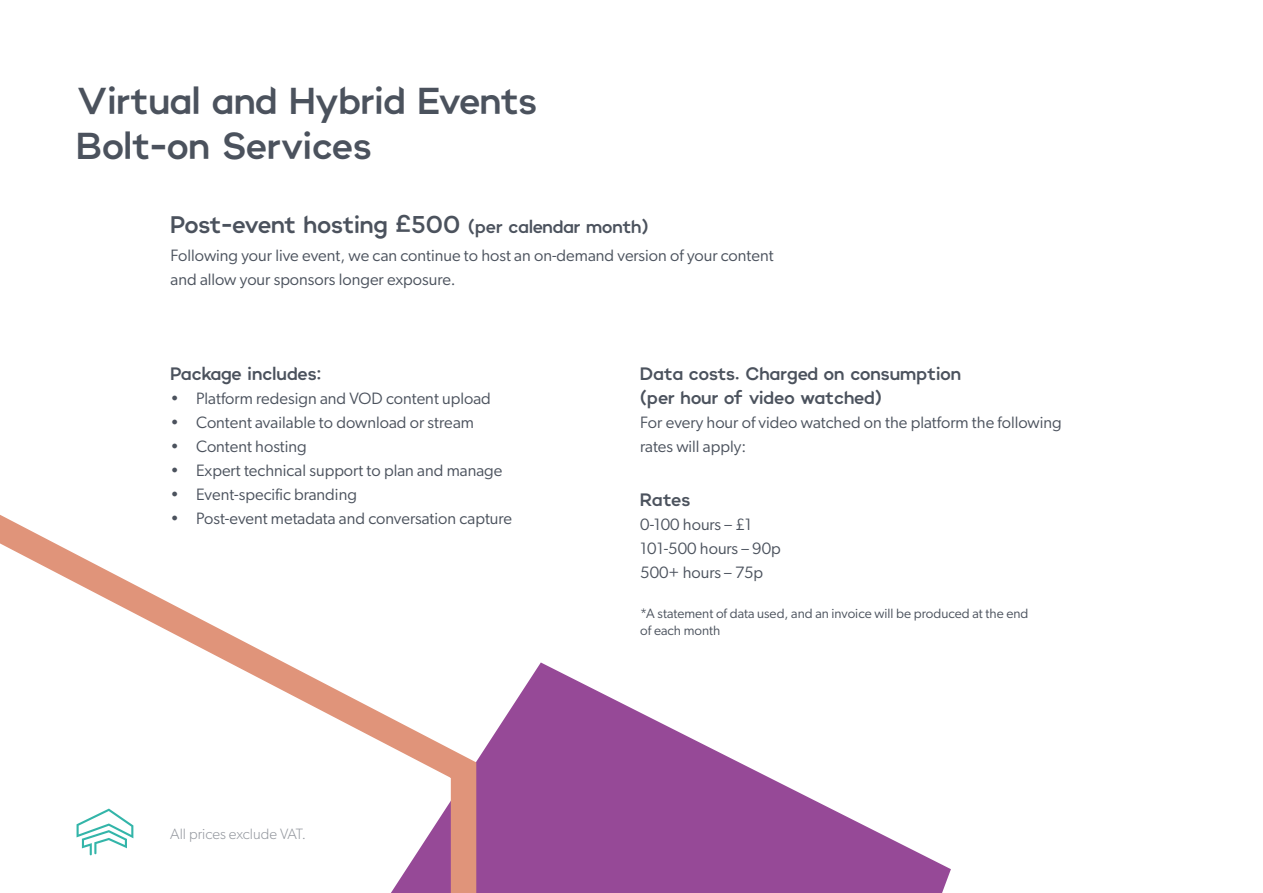
<style>
.page{position:relative;width:1263px;height:893px;background:#fff}
.page>*{position:absolute;margin:0;border:0;box-sizing:border-box;transform-origin:0 0}
.t1{font:37.5px/45px "RCP London Events";color:#4b525d}
.t2{font:24px "RCP London Events";letter-spacing:-.02em;color:#4b525d}
.t3{font:18px/24px "RCP London Events";color:#4b525d}
.t4{font:16.5px/24px "Gibson";color:#4b525d}
.t5{font:300 15px "Gibson";color:#93979e}
.t6{font:13.5px/16.5px "Gibson";color:#4b525d}
.s1{font-size:18px}
</style>
<div class="page">
<svg style="left:772px;top:779px;width:179px;height:114px;fill:#964997"></svg>
<svg style="left:0;top:515px;width:772px;height:378px"></svg>
<h1 class="t1" style="left:77px;top:78px;width:462px">Virtual and Hybrid Events<br>Bolt-on Services</h1>
<h2 class="t2" style="left:171px;top:211px;width:479px">Post-event hosting £500 <span class="s1">(per calendar month)</span></h2>
<p class="t4" style="left:171px;top:243px;width:604px">Following your live event, we can continue to host an on-demand version of your content and allow your sponsors longer exposure.</p>
<p class="t3" style="left:171px;top:361px;width:152px">Package includes:</p>
<p class="t4" style="left:171px;top:386px;width:322px">• Platform redesign and VOD content upload</p>
<p class="t4" style="left:171px;top:410px;width:305px">• Content available to download or stream</p>
<p class="t4" style="left:171px;top:434px;width:138px">• Content hosting</p>
<p class="t4" style="left:171px;top:458px;width:333px">• Expert technical support to plan and manage</p>
<p class="t4" style="left:171px;top:482px;width:188px">• Event-specific branding</p>
<p class="t4" style="left:171px;top:506px;width:343px">• Post-event metadata and conversation capture</p>
<p class="t5" style="left:170px;top:825px;width:137px">All prices exclude VAT.</p>
<p class="t3" style="left:640px;top:361px;width:322px">Data costs. Charged on consumption (per hour of video watched)</p>
<p class="t4" style="left:640px;top:410px;width:423px">For every hour of video watched on the platform the following rates will apply:</p>
<p class="t3" style="left:640px;top:487px;width:52px">Rates</p>
<p class="t4" style="left:640px;top:512px;width:142px">0-100 hours – £1<br>101-500 hours – 90p<br>500+ hours – 75p</p>
<p class="t6" style="left:640px;top:605px;width:390px">*A statement of data used, and an invoice will be produced at the end of each month</p>
</div>
